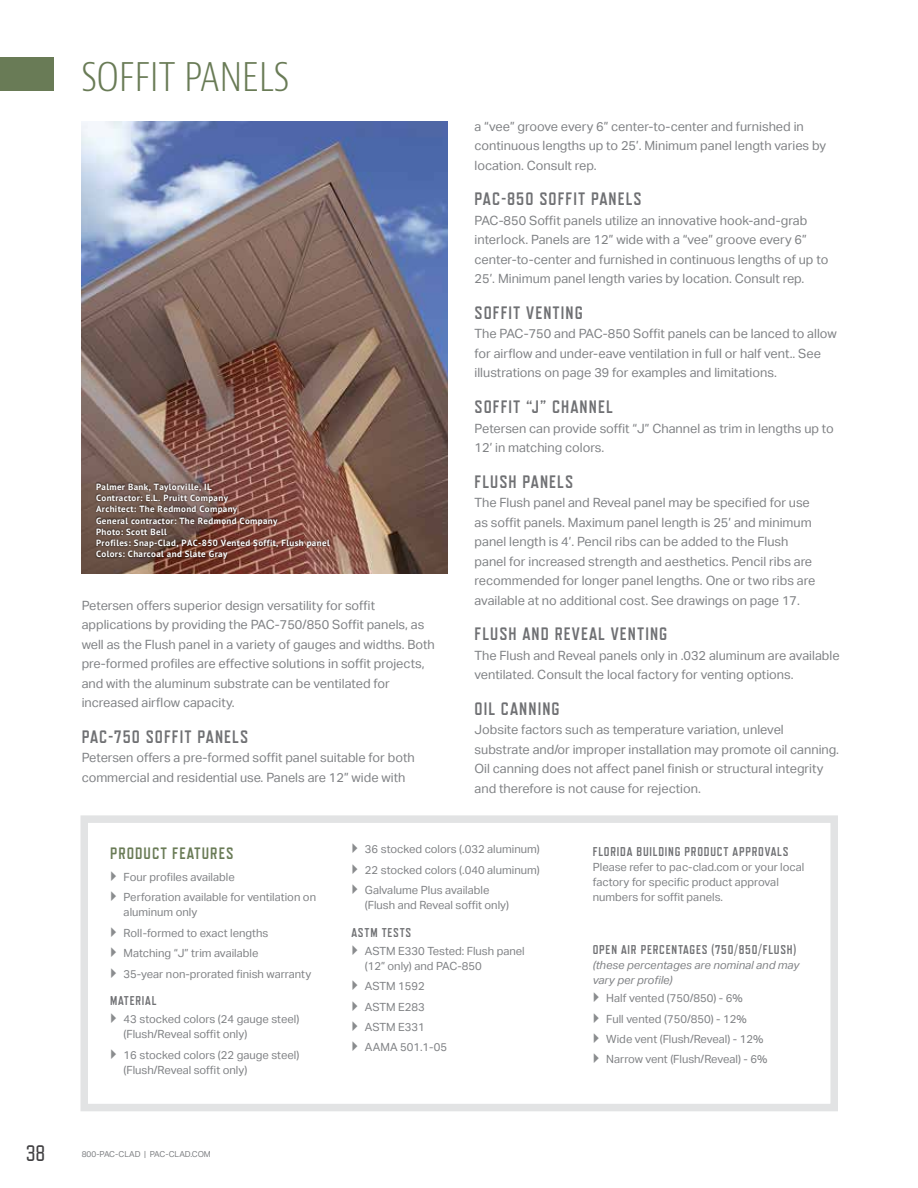
<style>
.page{position:relative;width:918px;height:1188px;background:#fff}
.page>*{position:absolute;margin:0;border:0;box-sizing:border-box;transform-origin:0 0}
.t1{font:300 condensed 42px "Bernino Sans";letter-spacing:-.01em;color:#697b56}
.t2{font:22.5px "Refrigerator Deluxe";color:#414042}
.t3{font:700 18px "Refrigerator Deluxe";letter-spacing:.06em;color:#6f7073}
.t4{font:700 16.5px "Refrigerator Deluxe";letter-spacing:.06em;color:#697b56}
.t5{font:12.75px/19.5px "Aktiv Grotesk";color:#808285}
.t6{font:700 12.75px "Refrigerator Deluxe";letter-spacing:.06em;color:#6f7073}
.t7{font:11.25px/20.4px "Aktiv Grotesk";color:#808285}
.t8{font:italic 11.25px/15px "Aktiv Grotesk";color:#808285}
.t9{font:700 9px/11.2px "PT Sans Pro";letter-spacing:.04em;color:#fff}
.t10{font:8.25px "Aktiv Grotesk";color:#808285}
</style>
<div class="page">
<div style="left:81px;top:815px;width:757px;height:296px;border:8px solid #e2e3e4"></div>
<img style="left:81px;top:122px;width:367px;height:452px">
<div style="left:95px;top:482px;width:237px;height:79px;background:#000;opacity:.75"></div>
<div style="left:0;top:58px;width:54px;height:33px;background:#697b56"></div>
<h1 class="t1" style="left:81px;top:50px;width:210px">SOFFIT PANELS</h1>
<p class="t9" style="left:96px;top:481px;width:235px">Palmer Bank, Taylorville, IL<br>Contractor: E.L. Pruitt Company<br>Architect: The Redmond Company<br>General contractor: The Redmond Company<br>Photo: Scott Bell<br>Profiles: Snap-Clad, PAC-850 Vented Soffit, Flush panel Colors: Charcoal and Slate Gray</p>
<p class="t5" style="left:82px;top:596px;width:355px">Petersen offers superior design versatility for soffit applications by providing the PAC-750/850 Soffit panels, as well as the Flush panel in a variety of gauges and widths. Both pre-formed profiles are effective solutions in soffit projects, and with the aluminum substrate can be ventilated for increased airflow capacity.</p>
<h3 class="t3" style="left:82px;top:726px;width:168px">PAC-750 SOFFIT PANELS</h3>
<p class="t5" style="left:82px;top:748px;width:335px">Petersen offers a pre-formed soffit panel suitable for both commercial and residential use. Panels are 12” wide with</p>
<p class="t5" style="left:475px;top:117px;width:353px">a “vee” groove every 6” center-to-center and furnished in continuous lengths up to 25’. Minimum panel length varies by location. Consult rep.</p>
<h3 class="t3" style="left:475px;top:189px;width:169px">PAC-850 SOFFIT PANELS</h3>
<p class="t5" style="left:475px;top:211px;width:355px">PAC-850 Soffit panels utilize an innovative hook-and-grab interlock. Panels are 12” wide with a “vee” groove every 6” center-to-center and furnished in continuous lengths of up to 25’. Minimum panel length varies by location. Consult rep.</p>
<h3 class="t3" style="left:475px;top:302px;width:110px">SOFFIT VENTING</h3>
<p class="t5" style="left:475px;top:324px;width:364px">The PAC-750 and PAC-850 Soffit panels can be lanced to allow for airflow and under-eave ventilation in full or half vent.. See illustrations on page 39 for examples and limitations.</p>
<h3 class="t3" style="left:475px;top:396px;width:140px">SOFFIT “J” CHANNEL</h3>
<p class="t5" style="left:475px;top:418px;width:361px">Petersen can provide soffit “J” Channel as trim in lengths up to<br>12’ in matching colors.</p>
<h3 class="t3" style="left:475px;top:471px;width:100px">FLUSH PANELS</h3>
<p class="t5" style="left:475px;top:493px;width:342px">The Flush panel and Reveal panel may be specified for use as soffit panels. Maximum panel length is 25’ and minimum panel length is 4’. Pencil ribs can be added to the Flush panel for increased strength and aesthetics. Pencil ribs are recommended for longer panel lengths. One or two ribs are available at no additional cost. See drawings on page 17.</p>
<h3 class="t3" style="left:475px;top:623px;width:194px">FLUSH AND REVEAL VENTING</h3>
<p class="t5" style="left:475px;top:645px;width:367px">The Flush and Reveal panels only in .032 aluminum are available ventilated. Consult the local factory for venting options.</p>
<h3 class="t3" style="left:475px;top:698px;width:87px">OIL CANNING</h3>
<p class="t5" style="left:475px;top:720px;width:366px">Jobsite factors such as temperature variation, unlevel substrate and/or improper installation may promote oil canning.<br>Oil canning does not affect panel finish or structural integrity and therefore is not cause for rejection.</p>
<p class="t4" style="left:110px;top:844px;width:125px">PRODUCT FEATURES</p>
<p class="t7" style="left:124px;top:867px;width:194px">Four profiles available<br>Perforation available for ventilation on</p>
<p class="t7" style="left:124px;top:902px;width:189px">aluminum only<br>Roll-formed to exact lengths<br>Matching “J” trim available<br>35-year non-prorated finish warranty</p>
<p class="t6" style="left:110px;top:993px;width:48px">MATERIAL</p>
<p class="t7" style="left:124px;top:1012px;width:177px;line-height:15px">43 stocked colors (24 gauge steel) (Flush/Reveal soffit only)</p>
<p class="t7" style="left:124px;top:1047px;width:177px;line-height:15px">16 stocked colors (22 gauge steel) (Flush/Reveal soffit only)</p>
<h2 class="t2" style="left:26px;top:1140px;width:21px">38</h2>
<p class="t10" style="left:82px;top:1150px;width:131px">800-PAC-CLAD | PAC-CLAD.COM</p>
<p class="t7" style="left:365px;top:839px;width:176px;text-align:justify">36 stocked colors (.032 aluminum)<br>22 stocked colors (.040 aluminum)<br>Galvalume Plus available</p>
<p class="t7" style="left:365px;top:895px;width:146px">(Flush and Reveal soffit only)</p>
<p class="t6" style="left:351px;top:925px;width:61px">ASTM TESTS</p>
<p class="t7" style="left:365px;top:944px;width:161px;line-height:15px">ASTM E330 Tested: Flush panel (12” only) and PAC-850</p>
<p class="t7" style="left:365px;top:976px;width:84px">ASTM 1592<br>ASTM E283<br>ASTM E331<br>AAMA 501.1-05</p>
<p class="t6" style="left:593px;top:844px;width:197px">FLORIDA BUILDING PRODUCT APPROVALS</p>
<p class="t7" style="left:593px;top:860px;width:213px;line-height:15px">Please refer to pac-clad.com or your local factory for specific product approval numbers for soffit panels.</p>
<p class="t6" style="left:593px;top:942px;width:205px">OPEN AIR PERCENTAGES (750/850/FLUSH)</p>
<p class="t8" style="left:593px;top:958px;width:208px">(these percentages are nominal and may vary per profile)</p>
<p class="t7" style="left:606px;top:988px;width:163px">Half vented (750/850) - 6%<br>Full vented (750/850) - 12%<br>Wide vent (Flush/Reveal) - 12%<br>Narrow vent (Flush/Reveal) - 6%</p>
</div>
